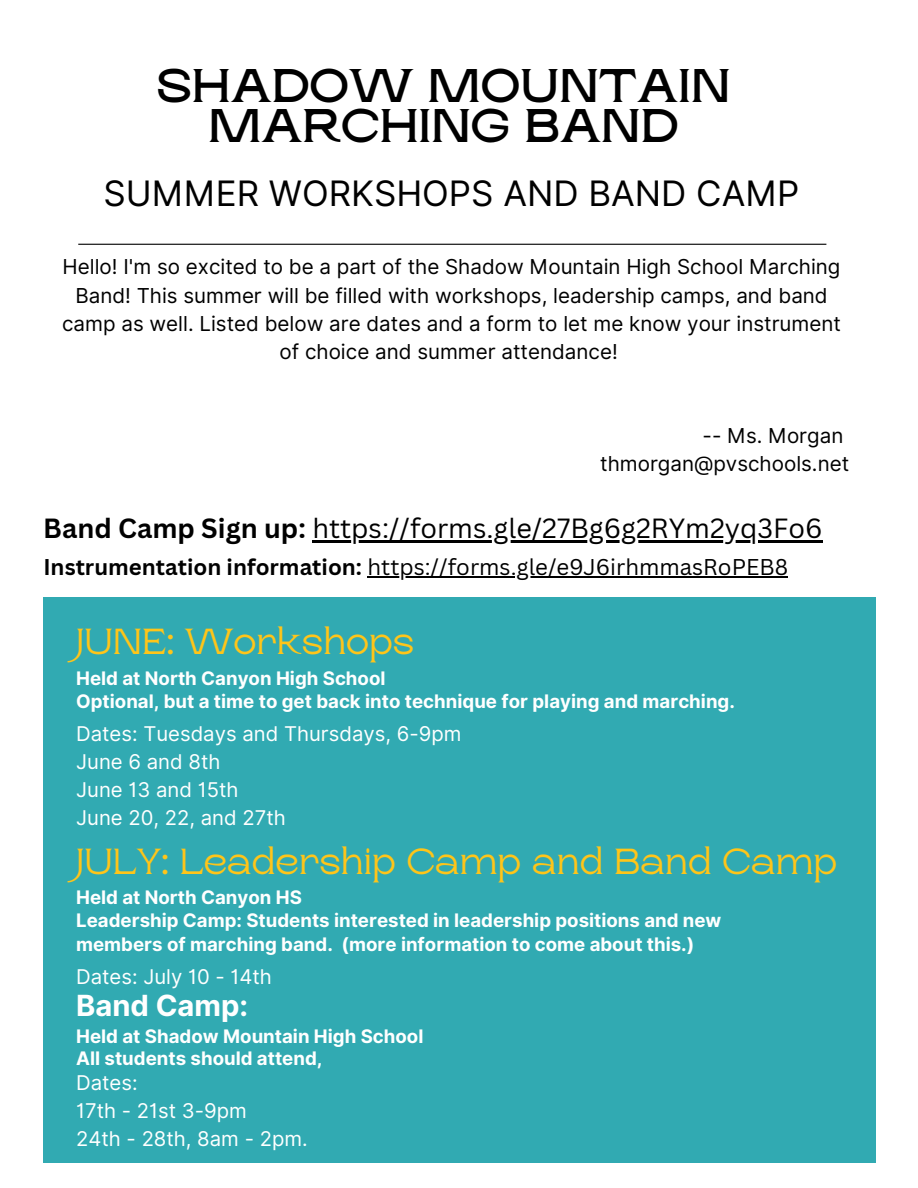
<style>
.page{position:relative;width:918px;height:1188px;background:#fff}
.page>*{position:absolute;margin:0;border:0;box-sizing:border-box;transform-origin:0 0}
.t1{font:700 47.1px/39.3px "Rasputin";color:#000;text-align:center}
.t2{font:36.15px "Rasputin";color:#ffc519}
.t3{font:35.1px "Inter";color:#000}
.t4{font:700 29.1px "Inter";color:#fff}
.t5{font:27px "Canva Sans";color:#000}
.t6{font:22.2px "Canva Sans";color:#000}
.t7{font:20.55px/28.2px "Inter";color:#000;text-align:center}
.t8{font:20.4px "Inter";color:#fff}
.t9{font:700 18.6px/23.2px "Inter";color:#fff}
.s1{font-weight:700}
</style>
<div class="page">
<hr style="left:78px;top:244px;width:748px;height:1px;background:#000">
<div style="left:43px;top:598px;width:833px;height:565px;background:#31aab2"></div>
<hr style="left:367px;top:576px;width:421px;height:1px;background:#000">
<hr style="left:312px;top:541px;width:511px;height:2px;background:#000">
<p class="t1" style="left:156px;top:67px;width:576px">SHADOW MOUNTAIN<br>MARCHING BAND</p>
<p class="t3" style="left:104px;top:172px;width:697px">SUMMER WORKSHOPS AND BAND CAMP</p>
<p class="t7" style="left:62px;top:253px;width:780px">Hello! I'm so excited to be a part of the Shadow Mountain High School Marching Band! This summer will be filled with workshops, leadership camps, and band camp as well. Listed below are dates and a form to let me know your instrument of choice and summer attendance!</p>
<p class="t7" style="left:703px;top:422px;width:142px">-- Ms. Morgan</p>
<p class="t7" style="left:600px;top:450px;width:250px">thmorgan@pvschools.net</p>
<p class="t5" style="left:43px;top:509px;width:781px"><span class="s1">Band Camp Sign up:</span> https://forms.gle/27Bg6g2RYm2yq3Fo6</p>
<p class="t6" style="left:43px;top:551px;width:746px"><span class="s1">Instrumentation information:</span> https://forms.gle/e9J6irhmmasRoPEB8</p>
<p class="t2" style="left:76px;top:622px;width:340px">JUNE: Workshops</p>
<p class="t9" style="left:76px;top:667px;width:311px">Held at North Canyon High School</p>
<p class="t9" style="left:76px;top:690px;width:660px">Optional, but a time to get back into technique for playing and marching.</p>
<p class="t8" style="left:76px;top:721px;width:387px">Dates: Tuesdays and Thursdays, 6-9pm</p>
<p class="t8" style="left:76px;top:749px;width:146px">June 6 and 8th</p>
<p class="t8" style="left:76px;top:777px;width:164px">June 13 and 15th</p>
<p class="t8" style="left:76px;top:805px;width:211px">June 20, 22, and 27th</p>
<p class="t2" style="left:76px;top:841px;width:763px">JULY: Leadership Camp and Band Camp</p>
<p class="t9" style="left:76px;top:886px;width:227px">Held at North Canyon HS</p>
<p class="t9" style="left:76px;top:909px;width:647px">Leadership Camp: Students interested in leadership positions and new members of marching band. (more information to come about this.)</p>
<p class="t8" style="left:76px;top:964px;width:197px">Dates: July 10 - 14th</p>
<p class="t4" style="left:76px;top:988px;width:174px">Band Camp:</p>
<p class="t9" style="left:76px;top:1024px;width:349px">Held at Shadow Mountain High School</p>
<p class="t9" style="left:76px;top:1047px;width:248px">All students should attend,</p>
<p class="t8" style="left:76px;top:1070px;width:63px">Dates:</p>
<p class="t8" style="left:76px;top:1098px;width:172px">17th - 21st 3-9pm</p>
<p class="t8" style="left:76px;top:1126px;width:233px">24th - 28th, 8am - 2pm.</p>
</div>
